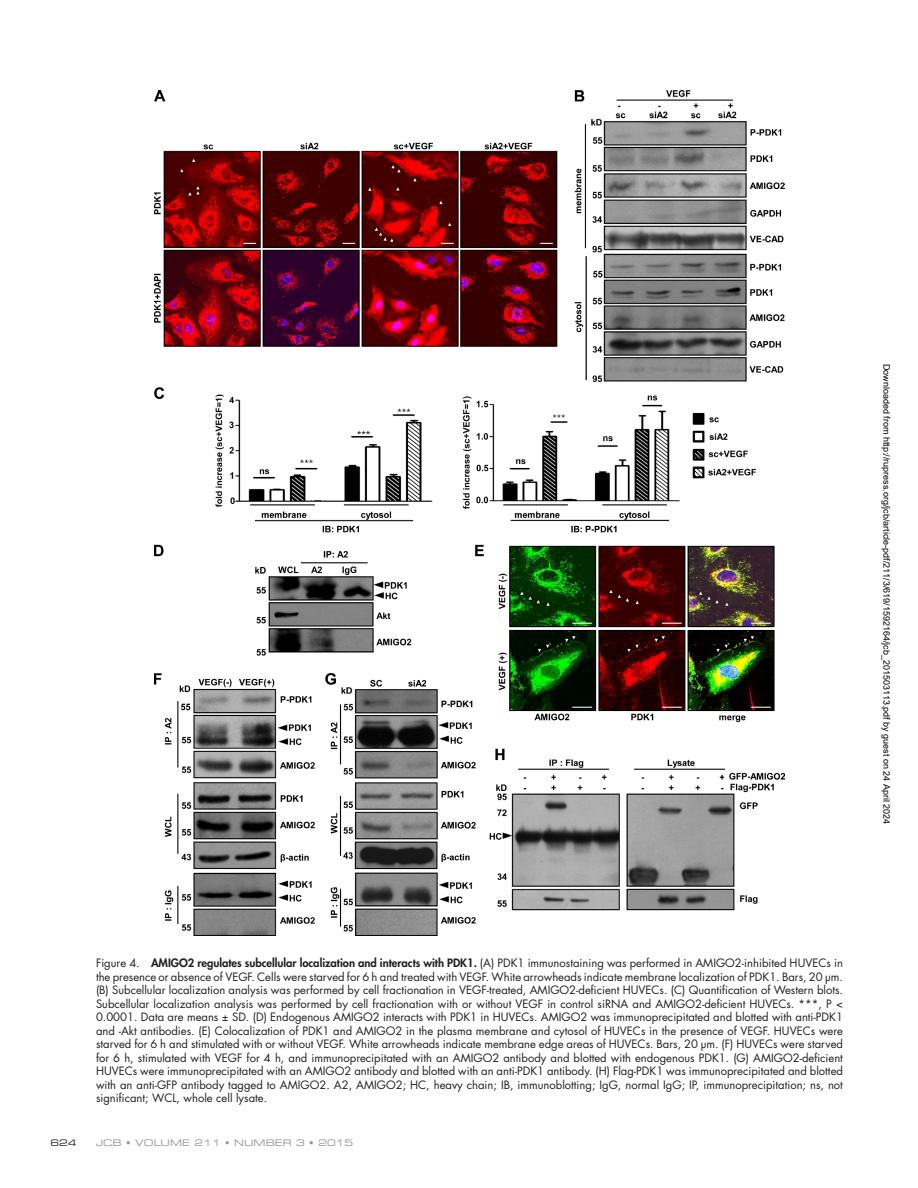
<style>
.page{position:relative;width:918px;height:1188px;background:#fff}
.page>*{position:absolute;margin:0;border:0;box-sizing:border-box;transform-origin:0 0}
.fig_p{font:11.25px/13.5px "Futura Std";color:#231f20;text-align:justify}
.t1{font:9px "Arial";color:#000}
.t2{font:9px "Eurostile LT Std Ex 2";letter-spacing:.01em;color:#939598}
.pageFolio{font:9px "Eurostile LT Std Ex 2";color:#231f20}
.s1{font-weight:800}
</style>
<div class="page">
<img style="left:154px;top:90px;width:630px;height:846px">
<p class="t1" style="left:890px;top:364px;width:462px;rotate:90deg">Downloaded from http://rupress.org/jcb/article-pdf/211/3/619/1592164/jcb_201503113.pdf by guest on 24 April 2024</p>
<p class="fig_p" style="left:96px;top:956px;width:749px">Figure 4. <span class="s1">AMIGO2 regulates subcellular localization and interacts with PDK1.</span> (A) PDK1 immunostaining was performed in AMIGO2-inhibited HUVECs in the presence or absence of VEGF. Cells were starved for 6 h and treated with VEGF. White arrowheads indicate membrane localization of PDK1. Bars, 20 µm. (B) Subcellular localization analysis was performed by cell fractionation in VEGF-treated, AMIGO2-deficient HUVECs. (C) Quantification of Western blots.<br>Subcellular localization analysis was performed by cell fractionation with or without VEGF in control siRNA and AMIGO2-deficient HUVECs. ***, P &lt; 0.0001. Data are means ± SD. (D) Endogenous AMIGO2 interacts with PDK1 in HUVECs. AMIGO2 was immunoprecipitated and blotted with anti-PDK1 and -Akt antibodies. (E) Colocalization of PDK1 and AMIGO2 in the plasma membrane and cytosol of HUVECs in the presence of VEGF. HUVECs were starved for 6 h and stimulated with or without VEGF. White arrowheads indicate membrane edge areas of HUVECs. Bars, 20 µm. (F) HUVECs were starved for 6 h, stimulated with VEGF for 4 h, and immunoprecipitated with an AMIGO2 antibody and blotted with endogenous PDK1. (G) AMIGO2-deficient HUVECs were immunoprecipitated with an AMIGO2 antibody and blotted with an anti-PDK1 antibody. (H) Flag-PDK1 was immunoprecipitated and blotted with an anti-GFP antibody tagged to AMIGO2. A2, AMIGO2; HC, heavy chain; IB, immunoblotting; IgG, normal IgG; IP, immunoprecipitation; ns, not significant; WCL, whole cell lysate.</p>
<p class="pageFolio" style="left:50px;top:1136px;width:28px">624</p>
<p class="t2" style="left:96px;top:1136px;width:259px">JCB • VOLUME 211 • NUMBER 3 • 2015</p>
</div>
